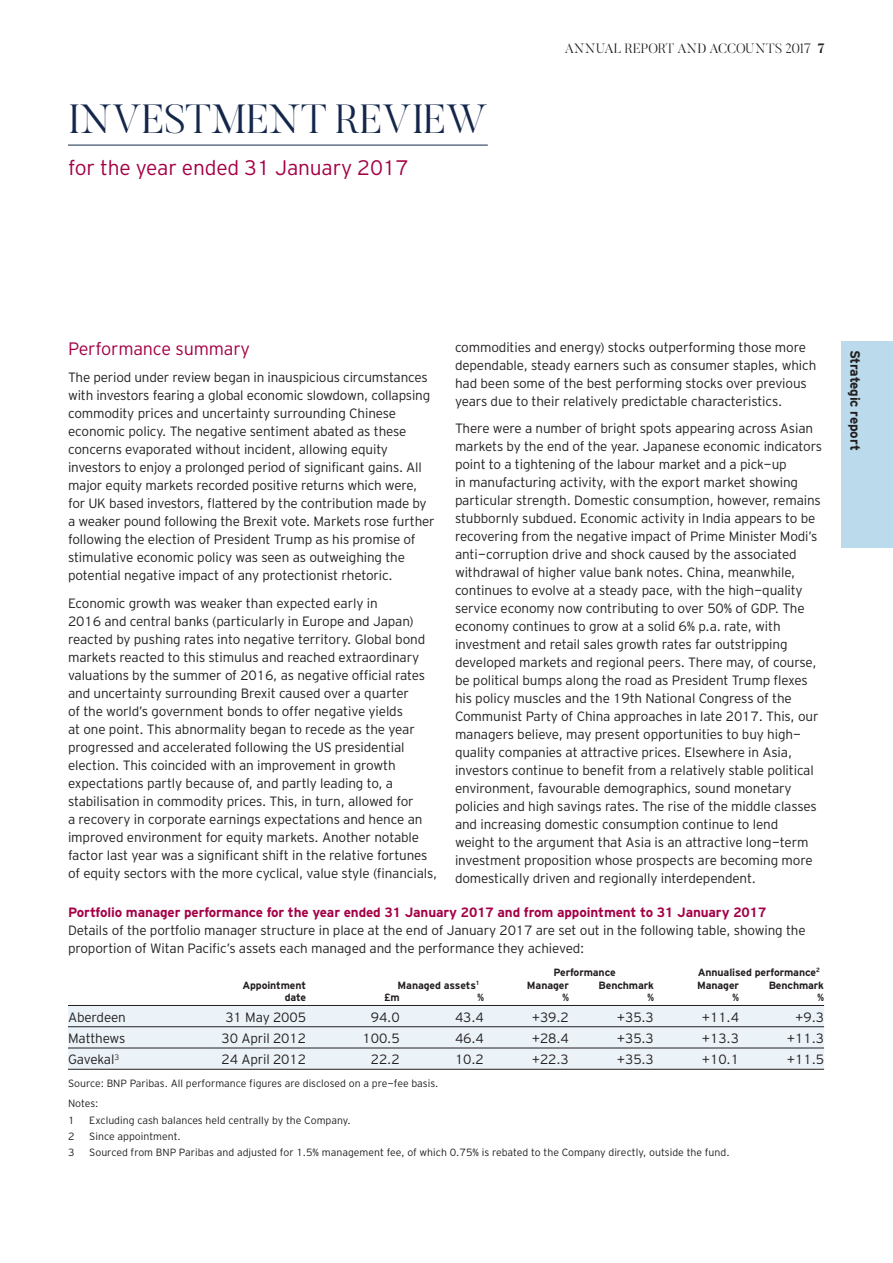
<style>
.page{position:relative;width:893px;height:1263px;background:#fff}
.page>*{position:absolute;margin:0;border:0;box-sizing:border-box;transform-origin:0 0}
.t1{font:300 40.5px "Butler";color:#14274a}
.t2{font:300 21px "Interstate Tab";letter-spacing:-.01em;color:#a40046}
.t3{font:300 18px "Interstate Tab";letter-spacing:-.01em;color:#a40046}
.t4{font:300 13.5px/18px "Interstate Tab";letter-spacing:-.01em;color:#231f20}
.t5{font:700 13.5px "Interstate Tab";letter-spacing:-.01em;color:#a40046}
.t6{font:300 13.5px "Butler";letter-spacing:.005em;color:#231f20}
.t7{font:700 13.5px "Interstate Tab";letter-spacing:-.01em;color:#231f20}
.t8{font:300 10.5px/20.5px "Interstate Tab";color:#231f20}
.t9{font:700 10.5px/12px "Interstate Tab";letter-spacing:-.01em;color:#231f20;text-align:right}
.s1{font-weight:700}
</style>
<div class="page">
<div style="left:842px;top:341px;width:51px;height:206px;background:#bbdaeb"></div>
<hr style="left:68px;top:145px;width:420px;height:1px;background:#14274a">
<div style="left:68px;top:1006px;width:756px;height:62px;background:#ebf3f8"></div>
<hr style="left:306px;top:1005px;width:178px;height:1px;background:#231f20">
<hr style="left:68px;top:1005px;width:238px;height:1px;background:#231f20">
<hr style="left:484px;top:1005px;width:340px;height:1px;background:#231f20">
<svg style="left:68px;top:1026px;width:757px;height:1px"></svg>
<hr style="left:68px;top:1047px;width:757px;height:2px;background:#888a8d">
<svg style="left:68px;top:1068px;width:757px;height:2px"></svg>
<h1 class="t1" style="left:68px;top:95px;width:421px">INVESTMENT REVIEW</h1>
<h2 class="t2" style="left:68px;top:160px;width:342px">for the year ended 31 January 2017</h2>
<p class="t6" style="left:565px;top:41px;width:262px">ANNUAL REPORT AND ACCOUNTS 2017 <span class="s1">7</span></p>
<p class="t4" style="left:455px;top:340px;width:363px">commodities and energy) stocks outperforming those more dependable, steady earners such as consumer staples, which had been some of the best performing stocks over previous years due to their relatively predictable characteristics.</p>
<p class="t4" style="left:455px;top:421px;width:369px">There were a number of bright spots appearing across Asian markets by the end of the year. Japanese economic indicators point to a tightening of the labour market and a pick-up<br>in manufacturing activity, with the export market showing particular strength. Domestic consumption, however, remains stubbornly subdued. Economic activity in India appears to be recovering from the negative impact of Prime Minister Modi’s anti-corruption drive and shock caused by the associated withdrawal of higher value bank notes. China, meanwhile, continues to evolve at a steady pace, with the high -quality service economy now contributing to over 50% of GDP. The economy continues to grow at a solid 6% p.a. rate, with investment and retail sales growth rates far outstripping developed markets and regional peers. There may, of course, be political bumps along the road as President Trump flexes his policy muscles and the 19th National Congress of the Communist Party of China approaches in late 2017. This, our managers believe, may present opportunities to buy high - quality companies at attractive prices. Elsewhere in Asia, investors continue to benefit from a relatively stable political environment, favourable demographics, sound monetary policies and high savings rates. The rise of the middle classes and increasing domestic consumption continue to lend<br>weight to the argument that Asia is an attractive long-term investment proposition whose prospects are becoming more domestically driven and regionally interdependent.</p>
<p class="t5" style="left:68px;top:907px;width:700px">Portfolio manager performance for the year ended 31 January 2017 and from appointment to 31 January 2017</p>
<p class="t4" style="left:68px;top:922px;width:739px">Details of the portfolio manager structure in place at the end of January 2017 are set out in the following table, showing the proportion of Witan Pacific’s assets each managed and the performance they achieved:</p>
<p class="t9" style="left:553px;top:967px;width:64px">Performance</p>
<p class="t9" style="left:698px;top:967px;width:124px">Annualised performance<sup>2</sup></p>
<p class="t9" style="left:242px;top:980px;width:65px">Appointment date</p>
<p class="t9" style="left:398px;top:980px;width:84px">Managed assets<sup>1</sup></p>
<p class="t9" style="left:527px;top:980px;width:43px">Manager %</p>
<p class="t9" style="left:599px;top:980px;width:57px">Benchmark %</p>
<p class="t9" style="left:697px;top:980px;width:43px">Manager %</p>
<p class="t9" style="left:769px;top:980px;width:57px">Benchmark</p>
<h3 class="t3" style="left:68px;top:343px;width:184px">Performance summary</h3>
<p class="t4" style="left:68px;top:370px;width:368px">The period under review began in inauspicious circumstances with investors fearing a global economic slowdown, collapsing commodity prices and uncertainty surrounding Chinese economic policy. The negative sentiment abated as these concerns evaporated without incident, allowing equity investors to enjoy a prolonged period of significant gains. All major equity markets recorded positive returns which were, for UK based investors, flattered by the contribution made by a weaker pound following the Brexit vote. Markets rose further following the election of President Trump as his promise of stimulative economic policy was seen as outweighing the potential negative impact of any protectionist rhetoric.</p>
<p class="t4" style="left:68px;top:595px;width:371px">Economic growth was weaker than expected early in<br>2016 and central banks (particularly in Europe and Japan) reacted by pushing rates into negative territory. Global bond markets reacted to this stimulus and reached extraordinary valuations by the summer of 2016, as negative official rates and uncertainty surrounding Brexit caused over a quarter<br>of the world’s government bonds to offer negative yields<br>at one point. This abnormality began to recede as the year progressed and accelerated following the US presidential election. This coincided with an improvement in growth expectations partly because of, and partly leading to, a stabilisation in commodity prices. This, in turn, allowed for<br>a recovery in corporate earnings expectations and hence an improved environment for equity markets. Another notable factor last year was a significant shift in the relative fortunes of equity sectors with the more cyclical, value style (financials,</p>
<p class="t9" style="left:384px;top:992px;width:17px">£m</p>
<p class="t9" style="left:477px;top:992px;width:8px">%</p>
<p class="t9" style="left:818px;top:992px;width:8px">%</p>
<p class="t4" style="left:68px;top:1009px;width:59px">Aberdeen</p>
<p class="t4" style="left:225px;top:1009px;width:82px">31 May 2005</p>
<p class="t4" style="left:371px;top:1009px;width:30px">94.0</p>
<p class="t4" style="left:455px;top:1009px;width:30px">43.4</p>
<p class="t4" style="left:532px;top:1009px;width:39px">+39.2</p>
<p class="t4" style="left:617px;top:1009px;width:39px">+35.3</p>
<p class="t4" style="left:702px;top:1009px;width:39px">+11.4</p>
<p class="t4" style="left:795px;top:1009px;width:30px">+9.3</p>
<p class="t4" style="left:68px;top:1030px;width:59px">Matthews</p>
<p class="t4" style="left:222px;top:1030px;width:86px">30 April 2012</p>
<p class="t4" style="left:363px;top:1030px;width:39px">100.5</p>
<p class="t4" style="left:455px;top:1030px;width:30px">46.4</p>
<p class="t4" style="left:532px;top:1030px;width:39px">+28.4</p>
<p class="t4" style="left:617px;top:1030px;width:39px">+35.3</p>
<p class="t4" style="left:702px;top:1030px;width:39px">+13.3</p>
<p class="t4" style="left:787px;top:1030px;width:39px">+11.3</p>
<p class="t4" style="left:68px;top:1052px;width:53px">Gave kal<sup>3</sup></p>
<p class="t4" style="left:222px;top:1052px;width:86px">24 April 2012</p>
<p class="t4" style="left:371px;top:1052px;width:30px">22.2</p>
<p class="t4" style="left:455px;top:1052px;width:30px">10.2</p>
<p class="t4" style="left:532px;top:1052px;width:39px">+22.3</p>
<p class="t4" style="left:617px;top:1052px;width:39px">+35.3</p>
<p class="t4" style="left:702px;top:1052px;width:39px">+10.1</p>
<p class="t4" style="left:787px;top:1052px;width:39px">+11.5</p>
<p class="t8" style="left:68px;top:1074px;width:372px">Source: BNP Paribas. All performance figures are disclosed on a pre-fee basis.<br>Notes:</p>
<p class="t8" style="left:68px;top:1111px;width:8px">1</p>
<p class="t8" style="left:89px;top:1111px;width:263px">Excluding cash balances held centrally by the Company.</p>
<p class="t8" style="left:68px;top:1127px;width:8px">2</p>
<p class="t8" style="left:89px;top:1127px;width:93px">Since appointment.</p>
<p class="t8" style="left:68px;top:1143px;width:8px">3</p>
<p class="t8" style="left:89px;top:1143px;width:642px">Sourced from BNP Paribas and adjusted for 1.5% management fee, of which 0.75% is rebated to the Company directly, outside the fund.</p>
<p class="t7" style="left:860px;top:350px;width:103px;rotate:90deg">Strategic report</p>
</div>
